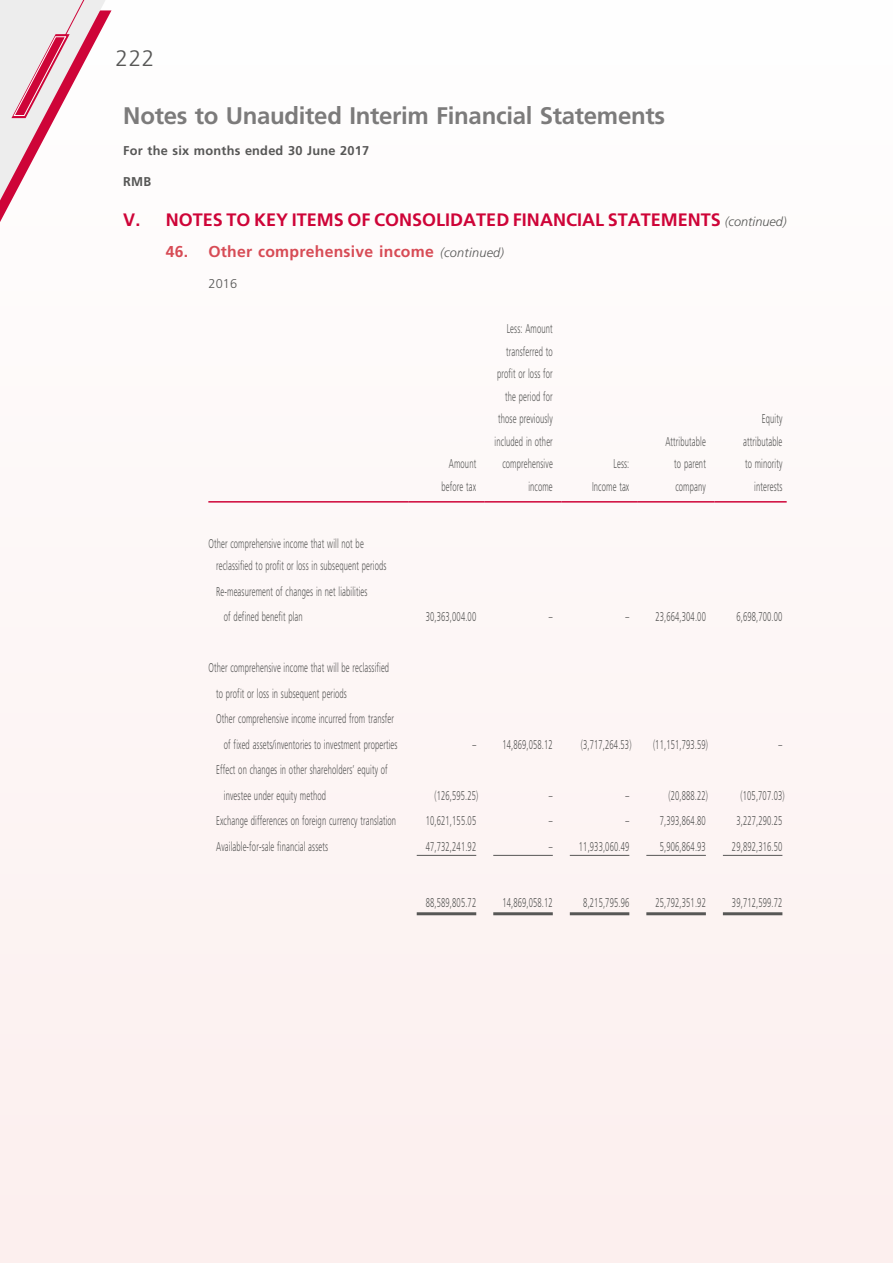
<style>
.page{position:relative;width:893px;height:1263px;background:#fdf6f6}
.page>*{position:absolute;margin:0;border:0;box-sizing:border-box;transform-origin:0 0}
.t1{font:700 24px "Frutiger LT Std";letter-spacing:-.015em;color:#7c7b7b}
.t2{font:300 22.5px "Frutiger LT Std";color:#575756}
.t3{font:700 18px "Frutiger LT Std";color:#ce0438}
.t4{font:700 15.75px "Frutiger LT Std";letter-spacing:.015em;color:#d74b55}
.t5{font:300 12.75px/22.5px "Frutiger LT Std";letter-spacing:.015em;color:#575756;text-align:right;scale:.6 1}
.t6{font:700 12.75px "Frutiger LT Std";letter-spacing:.015em;color:#575756}
.t7{font:300 12.75px "Frutiger LT Std";letter-spacing:.015em;color:#575756}
.s1{font-weight:300;font-style:italic;font-size:12.75px;color:#575756}
</style>
<div class="page">
<svg style="left:0;top:0;width:112px;height:222px"></svg>
<hr style="left:208px;top:501px;width:200px;height:2px;background:#ce0438">
<hr style="left:408px;top:501px;width:77px;height:2px;background:#ce0438">
<hr style="left:485px;top:501px;width:76px;height:2px;background:#ce0438">
<hr style="left:561px;top:501px;width:77px;height:2px;background:#ce0438">
<hr style="left:638px;top:501px;width:76px;height:2px;background:#ce0438">
<hr style="left:714px;top:501px;width:73px;height:2px;background:#ce0438">
<hr style="left:417px;top:855px;width:59px;height:1px;background:#575756">
<hr style="left:493px;top:855px;width:60px;height:1px;background:#575756">
<hr style="left:570px;top:855px;width:59px;height:1px;background:#575756">
<hr style="left:646px;top:855px;width:60px;height:1px;background:#575756">
<hr style="left:723px;top:855px;width:59px;height:1px;background:#575756">
<hr style="left:417px;top:912px;width:59px;height:3px;background:#575756">
<hr style="left:493px;top:912px;width:60px;height:3px;background:#575756">
<hr style="left:570px;top:912px;width:59px;height:3px;background:#575756">
<hr style="left:646px;top:912px;width:60px;height:3px;background:#575756">
<hr style="left:723px;top:912px;width:59px;height:3px;background:#575756">
<h2 class="t2" style="left:116px;top:45px;width:40px">222</h2>
<h1 class="t1" style="left:123px;top:102px;width:543px">Notes to Unaudited Interim Financial Statements</h1>
<p class="t6" style="left:123px;top:143px;width:247px">For the six months ended 30 June 2017</p>
<p class="t6" style="left:123px;top:174px;width:30px">RMB</p>
<h3 class="t3" style="left:123px;top:209px;width:665px">V. NOTES TO KEY ITEMS OF CONSOLIDATED FINANCIAL STATEMENTS <span class="s1">(continued)</span></h3>
<p class="t4" style="left:166px;top:242px;width:340px">46. Other comprehensive income <span class="s1">(continued)</span></p>
<p class="t7" style="left:208px;top:276px;width:31px">2016</p>
<p class="t5" style="left:216px;top:532px;width:285px;text-align:left;text-indent:-8px">Other comprehensive income that will not be reclassified to profit or loss in subsequent periods</p>
<p class="t5" style="left:224px;top:579px;width:241px;line-height:25.5px;text-align:left;text-indent:-8px">Re-measurement of changes in net liabilities of defined benefit plan</p>
<p class="t5" style="left:442px;top:453px;width:59px;text-align:center">Amount before tax</p>
<p class="t5" style="left:495px;top:318px;width:98px">Less: Amount transferred to profit or loss for the period for those previously included in other comprehensive income</p>
<p class="t5" style="left:592px;top:453px;width:64px">Less:<br>Income tax</p>
<p class="t5" style="left:674px;top:430px;width:54px;text-align:justify;text-indent:-9px">Attributable to parent company</p>
<p class="t5" style="left:743px;top:408px;width:67px">Equity attributable to minority interests</p>
<p class="t5" style="left:426px;top:606px;width:86px">30,363,004.00</p>
<p class="t5" style="left:549px;top:606px;width:8px">–</p>
<p class="t5" style="left:625px;top:606px;width:135px">– 23,664,304.00</p>
<p class="t5" style="left:736px;top:606px;width:78px">6,698,700.00</p>
<p class="t5" style="left:208px;top:657px;width:303px">Other comprehensive income that will be reclassified</p>
<p class="t5" style="left:216px;top:682px;width:219px">to profit or loss in subsequent periods</p>
<p class="t5" style="left:216px;top:708px;width:298px">Other comprehensive income incurred from transfer</p>
<p class="t5" style="left:224px;top:733px;width:291px">of fixed assets/inventories to investment properties</p>
<p class="t5" style="left:472px;top:733px;width:135px">– 14,869,058.12</p>
<p class="t5" style="left:581px;top:733px;width:86px">(3,717,264.53)</p>
<p class="t5" style="left:653px;top:733px;width:93px">(11,151,793.59)</p>
<p class="t5" style="left:779px;top:733px;width:8px">–</p>
<p class="t5" style="left:224px;top:757px;width:275px;line-height:25.5px;text-align:left;text-indent:-8px">Effect on changes in other shareholders’ equity of investee under equity method</p>
<p class="t5" style="left:434px;top:784px;width:75px">(126,595.25)</p>
<p class="t5" style="left:549px;top:784px;width:8px">–</p>
<p class="t5" style="left:625px;top:784px;width:8px">–</p>
<p class="t5" style="left:668px;top:784px;width:67px">(20,888.22)</p>
<p class="t5" style="left:741px;top:784px;width:75px">(105,707.03)</p>
<p class="t5" style="left:216px;top:810px;width:302px">Exchange differences on foreign currency translation</p>
<p class="t5" style="left:426px;top:810px;width:86px">10,621,155.05</p>
<p class="t5" style="left:549px;top:810px;width:8px">–</p>
<p class="t5" style="left:625px;top:810px;width:135px">– 7,393,864.80</p>
<p class="t5" style="left:736px;top:810px;width:78px">3,227,290.25</p>
<p class="t5" style="left:216px;top:835px;width:188px">Available-for-sale financial assets</p>
<p class="t5" style="left:426px;top:835px;width:86px">47,732,241.92</p>
<p class="t5" style="left:549px;top:835px;width:135px">– 11,933,060.49</p>
<p class="t5" style="left:660px;top:835px;width:78px">5,906,864.93</p>
<p class="t5" style="left:732px;top:835px;width:86px">29,892,316.50</p>
<p class="t5" style="left:426px;top:891px;width:86px">88,589,805.72</p>
<p class="t5" style="left:502px;top:891px;width:86px">14,869,058.12</p>
<p class="t5" style="left:583px;top:891px;width:78px">8,215,795.96</p>
<p class="t5" style="left:655px;top:891px;width:86px">25,792,351.92</p>
<p class="t5" style="left:732px;top:891px;width:86px">39,712,599.72</p>
</div>
